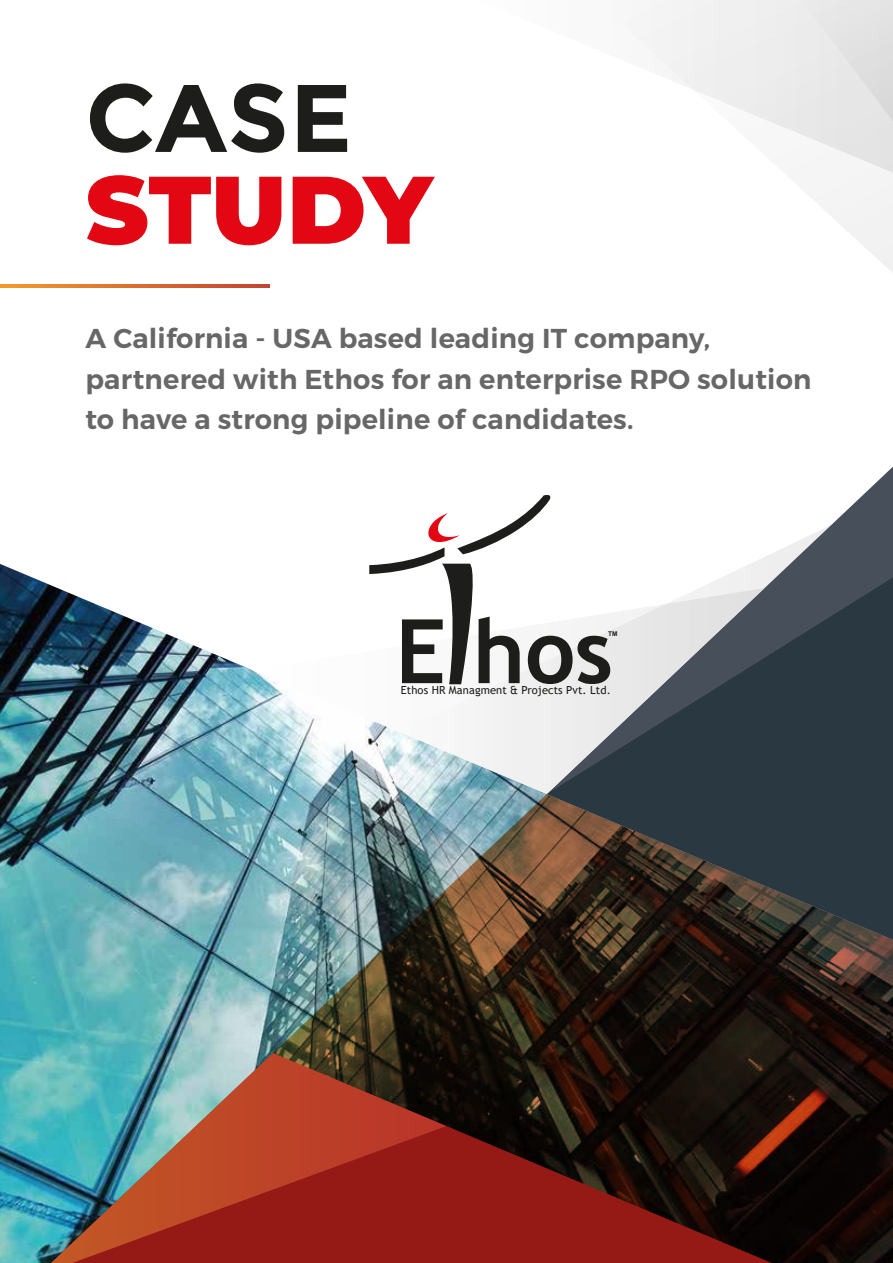
<style>
.page{position:relative;width:893px;height:1263px;background:#fff}
.page>*{position:absolute;margin:0;border:0;box-sizing:border-box;transform-origin:0 0}
.t1{font:900 95.7px "Montserrat";color:#e30613}
.t2{font:700 95.7px "Montserrat";color:#1d1d1b}
.t3{font:700 89.1px "Trebuchet MS";color:#1d1d1b}
.t4{font:600 27.3px/40.5px "Montserrat";letter-spacing:.01em;color:#676767}
.t5{font:11.1px "Trebuchet MS";letter-spacing:.005em;color:#1d1d1b}
.t6{font:700 6.45px "Arial";color:#1d1d1b}
</style>
<div class="page">
<img style="left:0;top:564px;width:252px;height:699px">
<img style="left:38px;top:794px;width:855px;height:469px">
<svg style="left:831px;top:467px;width:62px;height:110px;fill:#47505a"></svg>
<svg style="left:547px;top:577px;width:346px;height:363px;background:#353737"></svg>
<svg style="left:446px;top:1053px;width:326px;height:210px;background:#41120c"></svg>
<svg style="left:38px;top:1053px;width:408px;height:210px;background:#87544a"></svg>
<svg style="left:0;top:284px;width:269px;height:4px"></svg>
<svg style="left:813px;top:178px;width:80px;height:95px"></svg>
<svg style="left:638px;top:0;width:255px;height:178px"></svg>
<svg style="left:792px;top:0;width:101px;height:138px;background:#e5e5e5"></svg>
<svg style="left:252px;top:670px;width:146px;height:124px"></svg>
<svg style="left:398px;top:525px;width:433px;height:269px"></svg>
<svg style="left:369px;top:495px;width:182px;height:189px"></svg>
<h1 class="t2" style="left:86px;top:61px;width:268px">CASE</h1>
<h1 class="t1" style="left:86px;top:138px;width:348px">STUDY</h1>
<p class="t4" style="left:86px;top:318px;width:727px">A California - USA based leading IT company, partnered with Ethos for an enterprise RPO solution to have a strong pipeline of candidates.</p>
<h2 class="t3" style="left:395px;top:596px;width:219px">E hos</h2>
<p class="t5" style="left:401px;top:683px;width:211px">Ethos HR Managment &amp; Projects Pvt. Ltd.</p>
<p class="t6" style="left:608px;top:629px;width:11px">TM</p>
</div>
